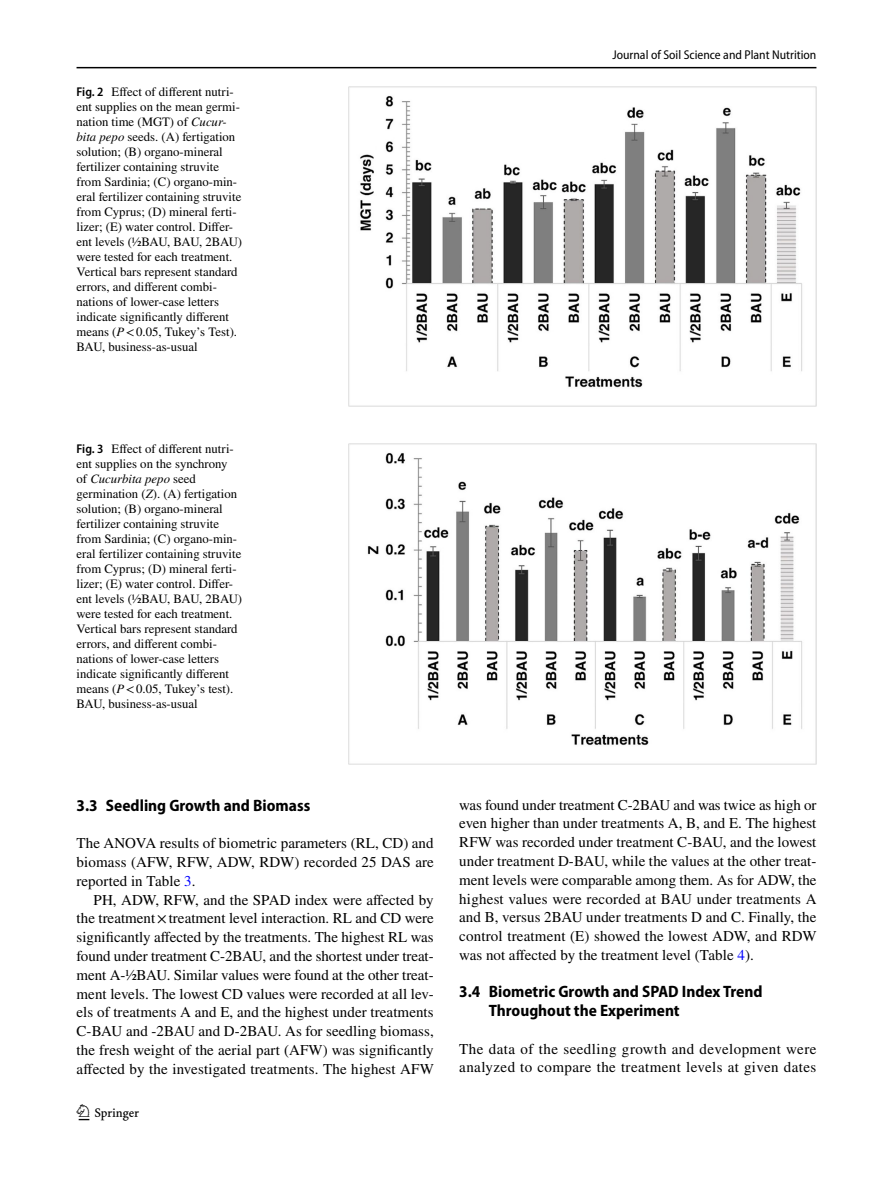
<style>
.page{position:relative;width:893px;height:1187px;background:#fff}
.page>*{position:absolute;margin:0;border:0;box-sizing:border-box;transform-origin:0 0}
.t1{font:22.5px "Springnew Regular 2";color:#000}
.t2{font:700 semi-condensed 16.5px/18.8px "Myriad Pro";color:#000}
.t3{font:15px/18.8px "STIX";letter-spacing:.015em;color:#000;text-align:justify}
.t4{font:12.75px/15px "STIX";color:#000}
.t5{font:semi-condensed 12.75px "Myriad Pro";color:#000}
.s1{font-family:"Myriad Pro";font-weight:600;font-stretch:semi-condensed}
.s2{font-style:italic}
.s3{color:#00f}
</style>
<div class="page">
<hr style="left:77px;top:67px;width:739px;height:1px;background:#000">
<img style="left:349px;top:87px;width:467px;height:320px">
<img style="left:349px;top:443px;width:467px;height:321px">
<p class="t4" style="left:77px;top:85px;width:167px"><span class="s1">Fig. 2</span> Effect of different nutri&shy;ent supplies on the mean germi&shy;nation time (MGT) of <span class="s2">Cucur&shy;bita pepo</span> seeds. (A) fertigation solution; (B) organo-mineral fertilizer containing struvite from Sardinia; (C) organo-min&shy;eral fertilizer containing struvite from Cyprus; (D) mineral ferti&shy;lizer; (E) water control. Differ&shy;ent levels (½BAU, BAU, 2BAU) were tested for each treatment.<br>Vertical bars represent standard errors, and different combi&shy;nations of lower-case letters indicate significantly different means (<span class="s2">P</span>&lt;0.05, Tukey’s Test).<br>BAU, business-as-usual</p>
<p class="t5" style="left:612px;top:48px;width:205px">Journal of Soil Science and Plant Nutrition</p>
<p class="t4" style="left:77px;top:442px;width:167px"><span class="s1">Fig. 3</span> Effect of different nutri&shy;ent supplies on the synchrony<br>of <span class="s2">Cucurbita pepo</span> seed germination (<span class="s2">Z</span>). (A) fertigation solution; (B) organo-mineral fertilizer containing struvite from Sardinia; (C) organo-min&shy;eral fertilizer containing struvite from Cyprus; (D) mineral ferti&shy;lizer; (E) water control. Differ&shy;ent levels (½BAU, BAU, 2BAU) were tested for each treatment.<br>Vertical bars represent standard errors, and different combi&shy;nations of lower-case letters indicate significantly different means (<span class="s2">P</span>&lt;0.05, Tukey’s test).<br>BAU, business-as-usual</p>
<p class="t2" style="left:77px;top:796px;width:235px">3.3 Seedling Growth and Biomass</p>
<p class="t3" style="left:77px;top:835px;width:359px">The ANOVA results of biometric parameters (RL, CD) and biomass (AFW, RFW, ADW, RDW) recorded 25 DAS are reported in Table <span class="s3">3</span>.</p>
<p class="t3" style="left:77px;top:891px;width:359px;text-indent:17px">PH, ADW, RFW, and the SPAD index were affected by the treatment×treatment level interaction. RL and CD were significantly affected by the treatments. The highest RL was found under treatment C-2BAU, and the shortest under treat&shy;ment A-½BAU. Similar values were found at the other treat&shy;ment levels. The lowest CD values were recorded at all lev&shy;els of treatments A and E, and the highest under treatments C-BAU and -2BAU and D-2BAU. As for seedling biomass, the fresh weight of the aerial part (AFW) was significantly affected by the investigated treatments. The highest AFW</p>
<h1 class="t1" style="left:79px;top:1104px;width:62px">1 3</h1>
<p class="t3" style="left:459px;top:796px;width:359px">was found under treatment C-2BAU and was twice as high or even higher than under treatments A, B, and E. The highest RFW was recorded under treatment C-BAU, and the lowest under treatment D-BAU, while the values at the other treat&shy;ment levels were comparable among them. As for ADW, the highest values were recorded at BAU under treatments A and B, versus 2BAU under treatments D and C. Finally, the control treatment (E) showed the lowest ADW, and RDW was not affected by the treatment level (Table <span class="s3">4</span>).</p>
<p class="t2" style="left:489px;top:982px;width:275px;text-indent:-29px">3.4 Biometric Growth and SPAD Index Trend<br>Throughout the Experiment</p>
<p class="t3" style="left:459px;top:1040px;width:359px">The data of the seedling growth and development were analyzed to compare the treatment levels at given dates</p>
</div>
